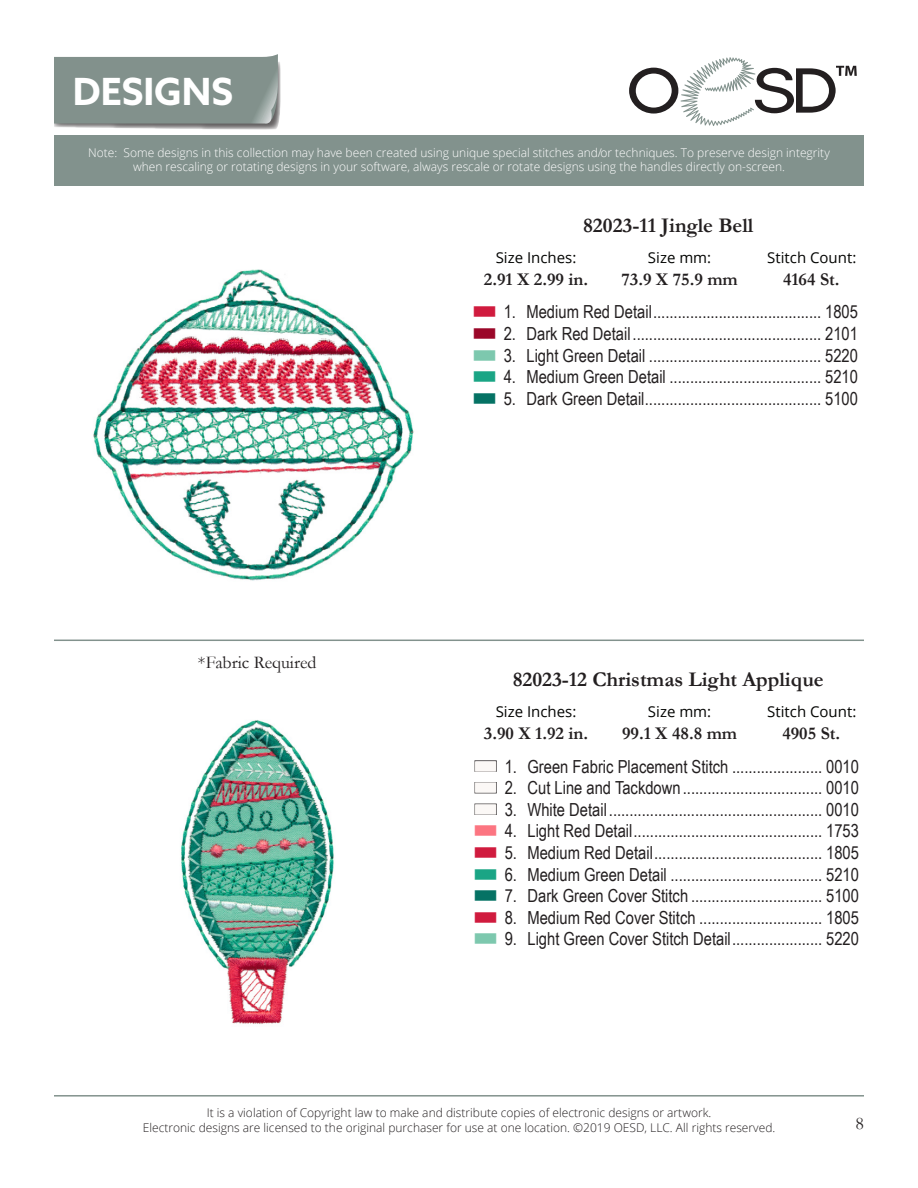
<style>
.page{position:relative;width:918px;height:1188px;background:#fff}
.page>*{position:absolute;margin:0;border:0;box-sizing:border-box;transform-origin:0 0}
.t1{font:700 37.5px "Azo Sans";color:#fff}
.t2{font:700 21px "Garamond";color:#231f20}
.t3{font:18px "Arial Narrow";color:#231f20}
.t4{font:700 18px "Garamond";color:#231f20}
.t5{font:18px "Garamond";color:#231f20}
.t6{font:15px "Open Sans";color:#040503}
.t7{font:300 12px/14.4px "Open Sans";color:#fff;text-align:center}
.t8{font:300 12px/14.4px "Open Sans";color:#231f20;text-align:center}
.s1{color:#d01b3e}
.s2{color:#9b0729}
.s3{color:#7dc8ae}
.s4{color:#1aa585}
.s5{color:#057264}
.s6{color:#fc7581}
</style>
<div class="page">
<svg style="left:629px;top:57px;width:228px;height:69px"></svg>
<div style="left:54px;top:135px;width:810px;height:51px;background:#82928d"></div>
<hr style="left:54px;top:640px;width:810px;height:1px;background:#82928d">
<hr style="left:54px;top:1095px;width:810px;height:2px;background:#82928d">
<svg style="left:54px;top:54px;width:227px;height:76px;background:#8c9994"></svg>
<img style="left:181px;top:720px;width:153px;height:304px">
<img style="left:93px;top:269px;width:321px;height:312px">
<h1 class="t1" style="left:73px;top:67px;width:162px">DESIGNS</h1>
<p class="t7" style="left:88px;top:145px;width:743px">Note: Some designs in this collection may have been created using unique special stitches and/or techniques. To preserve design integrity when rescaling or rotating designs in your software, always rescale or rotate designs using the handles directly on-screen.</p>
<p class="t2" style="left:583px;top:211px;width:172px">82023-11 Jingle Bell</p>
<p class="t4" style="left:484px;top:267px;width:106px">2.91 X 2.99 in.</p>
<p class="t4" style="left:621px;top:267px;width:118px">73.9 X 75.9 mm</p>
<p class="t4" style="left:783px;top:267px;width:58px">4164 St.</p>
<p class="t6" style="left:496px;top:247px;width:82px">Size Inches:</p>
<p class="t6" style="left:648px;top:247px;width:65px">Size mm:</p>
<p class="t6" style="left:767px;top:247px;width:91px">Stitch Count:</p>
<p class="t5" style="left:198px;top:650px;width:120px">*Fabric Required</p>
<p class="t3" style="left:472px;top:299px;width:387px"><span class="s1">■</span> 1. Medium Red Detail......................................... 1805</p>
<p class="t3" style="left:472px;top:320px;width:387px"><span class="s2">■</span> 2. Dark Red Detail.............................................. 2101</p>
<p class="t3" style="left:472px;top:342px;width:387px"><span class="s3">■</span> 3. Light Green Detail .......................................... 5220</p>
<p class="t3" style="left:472px;top:364px;width:387px"><span class="s4">■</span> 4. Medium Green Detail ..................................... 5210</p>
<p class="t3" style="left:472px;top:385px;width:387px"><span class="s5">■</span> 5. Dark Green Detail........................................... 5100</p>
<p class="t2" style="left:513px;top:665px;width:313px">82023-12 Christmas Light Applique</p>
<p class="t4" style="left:622px;top:721px;width:116px">99.1 X 48.8 mm</p>
<p class="t4" style="left:782px;top:721px;width:59px">4905 St.</p>
<p class="t3" style="left:473px;top:753px;width:387px">■ 1. Green Fabric Placement Stitch ...................... 0010</p>
<p class="t3" style="left:473px;top:775px;width:387px">■ 2. Cut Line and Tackdown .................................. 0010</p>
<p class="t3" style="left:473px;top:796px;width:387px">■ 3. White Detail.................................................... 0010</p>
<p class="t3" style="left:473px;top:818px;width:387px"><span class="s6">■</span> 4. Light Red Detail.............................................. 1753</p>
<p class="t3" style="left:473px;top:839px;width:387px"><span class="s1">■</span> 5. Medium Red Detail......................................... 1805</p>
<p class="t3" style="left:473px;top:861px;width:387px"><span class="s4">■</span> 6. Medium Green Detail ..................................... 5210</p>
<p class="t3" style="left:473px;top:883px;width:387px"><span class="s5">■</span> 7. Dark Green Cover Stitch ................................ 5100</p>
<p class="t3" style="left:473px;top:904px;width:387px"><span class="s1">■</span> 8. Medium Red Cover Stitch .............................. 1805</p>
<p class="t3" style="left:473px;top:926px;width:387px"><span class="s3">■</span> 9. Light Green Cover Stitch Detail...................... 5220</p>
<p class="t6" style="left:496px;top:701px;width:82px">Size Inches:</p>
<p class="t6" style="left:648px;top:701px;width:65px">Size mm:</p>
<p class="t6" style="left:767px;top:701px;width:91px">Stitch Count:</p>
<p class="t4" style="left:484px;top:721px;width:106px">3.90 X 1.92 in.</p>
<p class="t8" style="left:143px;top:1105px;width:634px">It is a violation of Copyright law to make and distribute copies of electronic designs or artwork.<br>Electronic designs are licensed to the original purchaser for use at one location. ©2019 OESD, LLC. All rights reserved.</p>
<p class="t5" style="left:856px;top:1111px;width:10px">8</p>
</div>
